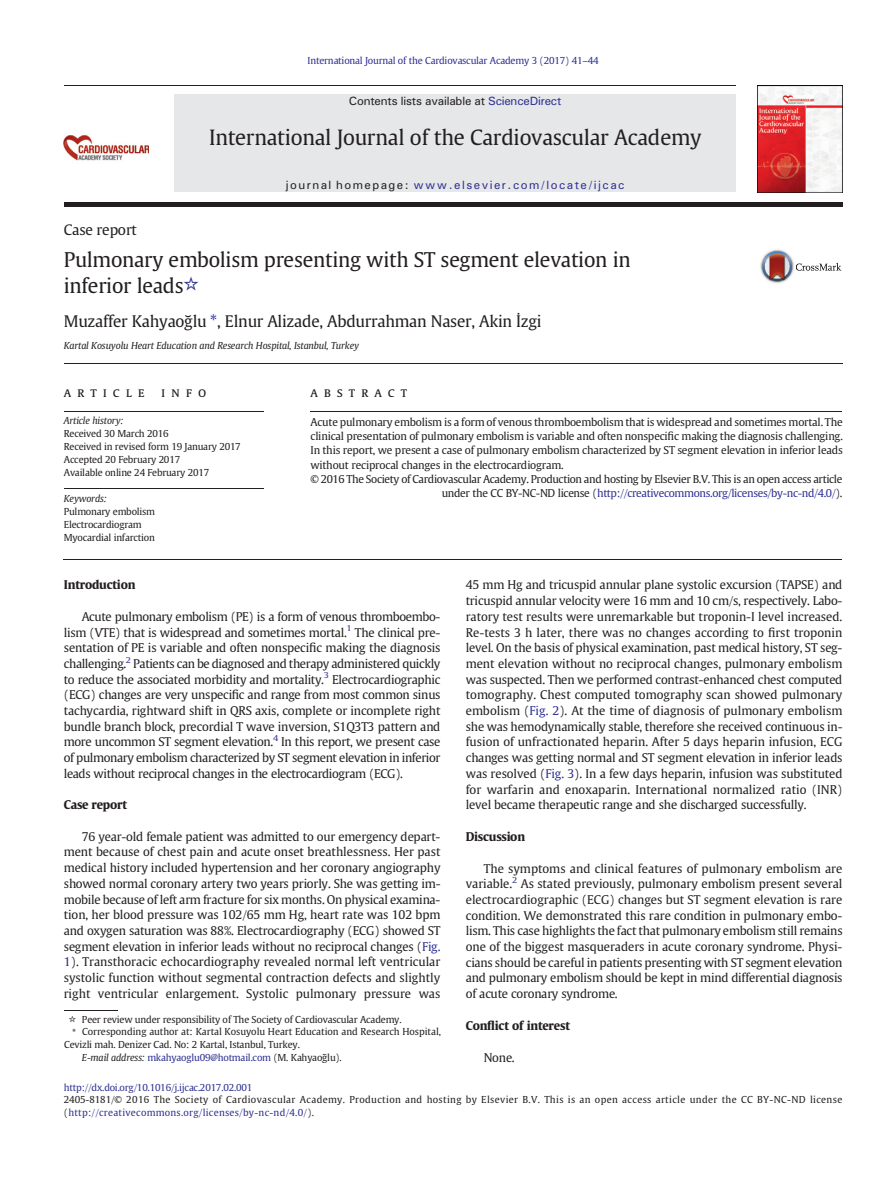
<style>
.page{position:relative;width:893px;height:1191px;background:#fff}
.page>*{position:absolute;margin:0;border:0;box-sizing:border-box;transform-origin:0 0}
.t1{font:20.85px "Adv TT5235 d 5 a 9";letter-spacing:-.01em;color:#231f20}
.t2{font:20.1px/25.8px "Adv TT5235 d 5 a 9";letter-spacing:-.01em;color:#231f20}
.t3{font:15.9px "Adv TT5235 d 5 a 9";letter-spacing:-.01em;color:#231f20}
.t4{font:14.4px "Adv TT5235 d 5 a 9";letter-spacing:-.015em;color:#231f20}
.t5{font:13.5px "Adv TT0 f 485 e 03";letter-spacing:.445em;color:#231f20}
.t6{font:12px/15.8px "Adv TT5235 d 5 a 9";letter-spacing:-.015em;color:#231f20;text-align:justify}
.t7{font:12px "Adv TT28000 ce 1.B";letter-spacing:-.015em;color:#231f20}
.t8{font:12px "Adv T Tc 8 c 83 e 50";letter-spacing:.125em;color:#2e3092}
.t9{font:12px "Adv T Tc 8 c 83 e 50";letter-spacing:-.015em;color:#231f20}
.t10{font:10.8px "Adv TT5235 d 5 a 9";letter-spacing:-.02em;color:#231f20}
.t11{font:10.8px "Adv TT5235 d 5 a 9";letter-spacing:-.025em;color:#2e3092}
.t12{font:9.6px/12.9px "Adv TT5235 d 5 a 9";letter-spacing:-.02em;color:#231f20}
.t13{font:9.6px/12.9px "Adv TT5235 d 5 a 9";letter-spacing:.04em;color:#231f20}
.t14{font:9.6px "Adv TT5235 d 5 a 9";letter-spacing:-.015em;color:#2e3092}
.t15{font:9.6px "Adv TT5235 d 5 a 9";color:#231f20}
.t16{font:9.6px "Adv TT94 c 8263 f.I";letter-spacing:-.02em;color:#231f20}
.s1{font-style:inherit}
.s2{color:#2e3092}
.s3{color:#231f20}
.s4{font-size:18px;color:#2e3092}
.s5{font-family:"Adv TT5235 d 5 a 9+fb"}
.s6{font-family:"Adv TT28000 ce 1.B+fb"}
.s7{font-family:"Adv TT94 c 8263 f.I";color:#231f20}
</style>
<div class="page">
<hr style="left:64px;top:412px;width:200px;height:1px;background:#231f20">
<hr style="left:64px;top:363px;width:778px;height:1px;background:#231f20">
<hr style="left:310px;top:412px;width:532px;height:1px;background:#231f20">
<hr style="left:64px;top:559px;width:247px;height:1px;background:#231f20">
<hr style="left:310px;top:559px;width:532px;height:1px;background:#231f20">
<svg style="left:796px;top:263px;width:45px;height:8px"></svg>
<img style="left:760px;top:249px;width:34px;height:34px">
<hr style="left:64px;top:489px;width:200px;height:1px;background:#231f20">
<hr style="left:64px;top:85px;width:672px;height:1px;background:#231f20">
<hr style="left:64px;top:1010px;width:54px;height:1px;background:#231f20">
<img style="left:757px;top:85px;width:86px;height:107px">
<img style="left:64px;top:135px;width:85px;height:26px">
<div style="left:174px;top:94px;width:562px;height:98px;background:#e6e7e9"></div>
<hr style="left:64px;top:202px;width:778px;height:4px;background:#231f20">
<p class="t14" style="left:308px;top:57px;width:292px">International Journal of the Cardiovascular Academy 3 (2017) 41<span class="s1">–</span>44</p>
<p class="t9" style="left:349px;top:94px;width:214px">Contents lists available at <span class="s2">ScienceDirect</span></p>
<h1 class="t1" style="left:209px;top:129px;width:494px">International Journal of the Cardiovascular Academy</h1>
<p class="t8" style="left:286px;top:177px;width:340px"><span class="s3">journal homepage:</span> www.elsevier.com/locate/ijcac</p>
<p class="t4" style="left:64px;top:223px;width:75px">Case report</p>
<h2 class="t2" style="left:64px;top:249px;width:568px">Pulmonary embolism presenting with ST segment elevation in inferior leads<span class="s2">☆</span></h2>
<h3 class="t3" style="left:64px;top:314px;width:479px">Muzaffer Kahyao<span class="s1">ğ</span>lu <span class="s4">⁎</span>, Elnur Alizade, Abdurrahman Naser, Akin <span class="s1">İ</span>zgi</h3>
<p class="t16" style="left:64px;top:342px;width:297px">Kartal Kosuyolu Heart Education and Research Hospital, Istanbul, Turkey</p>
<p class="t5" style="left:64px;top:383px;width:144px">article info</p>
<p class="t5" style="left:310px;top:383px;width:98px">abstract</p>
<p class="t16" style="left:64px;top:416px;width:61px">Article history:</p>
<p class="t12" style="left:64px;top:428px;width:178px">Received 30 March 2016<br>Received in revised form 19 January 2017<br>Accepted 20 February 2017<br>Available online 24 February 2017</p>
<p class="t10" style="left:310px;top:417px;width:534px">Acute pulmonary embolism is a form of venous thromboembolism that is widespread and sometimes mortal. The</p>
<p class="t10" style="left:310px;top:431px;width:534px">clinical presentation of pulmonary embolism is variable and often nonspeci<span class="s5">fi</span>c making the diagnosis challenging.</p>
<p class="t10" style="left:310px;top:446px;width:534px">In this report, we present a case of pulmonary embolism characterized by ST segment elevation in inferior leads</p>
<p class="t10" style="left:310px;top:460px;width:255px">without reciprocal changes in the electrocardiogram.</p>
<p class="t10" style="left:310px;top:474px;width:533px">© 2016 The Society of Cardiovascular Academy. Production and hosting by Elsevier B.V. This is an open access article</p>
<p class="t11" style="left:442px;top:489px;width:402px"><span class="s3">under the CC BY-NC-ND license (</span>http://creativecommons.org/licenses/by-nc-nd/4.0/<span class="s3">).</span></p>
<p class="t16" style="left:64px;top:495px;width:45px">Keywords:</p>
<p class="t12" style="left:64px;top:506px;width:93px">Pulmonary embolism<br>Electrocardiogram<br>Myocardial infarction</p>
<p class="t7" style="left:64px;top:580px;width:73px">Introduction</p>
<p class="t6" style="left:64px;top:609px;width:378px;text-indent:18px">Acute pulmonary embolism (PE) is a form of venous thromboembo&shy;lism (VTE) that is widespread and sometimes mortal.<sup>1</sup> The clinical pre&shy;sentation of PE is variable and often nonspeci<span class="s5">fi</span>c making the diagnosis challenging.<sup>2</sup> Patients can be diagnosed and therapy administered quickly to reduce the associated morbidity and mortality.<sup>3</sup> Electrocardiographic (ECG) changes are very unspeci<span class="s5">fi</span>c and range from most common sinus tachycardia, rightward shift in QRS axis, complete or incomplete right bundle branch block, precordial T wave inversion, S1Q3T3 pattern and more uncommon ST segment elevation.<sup>4</sup> In this report, we present case of pulmonary embolism characterized by ST segment elevation in inferior leads without reciprocal changes in the electrocardiogram (ECG).</p>
<p class="t7" style="left:64px;top:800px;width:65px">Case report</p>
<p class="t6" style="left:64px;top:829px;width:378px;text-indent:18px">76 year-old female patient was admitted to our emergency depart&shy;ment because of chest pain and acute onset breathlessness. Her past medical history included hypertension and her coronary angiography showed normal coronary artery two years priorly. She was getting im&shy;mobile because of left arm fracture for six months. On physical examina&shy;tion, her blood pressure was 102/65 mm Hg, heart rate was 102 bpm and oxygen saturation was 88%. Electrocardiography (ECG) showed ST segment elevation in inferior leads without no reciprocal changes (<span class="s2">Fig.<br>1</span>). Transthoracic echocardiography revealed normal left ventricular systolic function without segmental contraction defects and slightly right ventricular enlargement. Systolic pulmonary pressure was</p>
<p class="t6" style="left:466px;top:578px;width:378px">45 mm Hg and tricuspid annular plane systolic excursion (TAPSE) and tricuspid annular velocity were 16 mm and 10 cm/s, respectively. Labo&shy;ratory test results were unremarkable but troponin-I level increased.<br>Re-tests 3 h later, there was no changes according to <span class="s5">fi</span>rst troponin level. On the basis of physical examination, past medical history, ST seg&shy;ment elevation without no reciprocal changes, pulmonary embolism was suspected. Then we performed contrast-enhanced chest computed tomography. Chest computed tomography scan showed pulmonary embolism (<span class="s2">Fig. 2</span>). At the time of diagnosis of pulmonary embolism she was hemodynamically stable, therefore she received continuous in&shy;fusion of unfractionated heparin. After 5 days heparin infusion, ECG changes was getting normal and ST segment elevation in inferior leads was resolved (<span class="s2">Fig. 3</span>). In a few days heparin, infusion was substituted for warfarin and enoxaparin. International normalized ratio (INR) level became therapeutic range and she discharged successfully.</p>
<p class="t7" style="left:466px;top:831px;width:61px">Discussion</p>
<p class="t6" style="left:466px;top:861px;width:378px;text-indent:18px">The symptoms and clinical features of pulmonary embolism are variable.<sup>2</sup> As stated previously, pulmonary embolism present several electrocardiographic (ECG) changes but ST segment elevation is rare condition. We demonstrated this rare condition in pulmonary embo&shy;lism. This case highlights the fact that pulmonary embolism still remains one of the biggest masqueraders in acute coronary syndrome. Physi&shy;cians should be careful in patients presenting with ST segment elevation and pulmonary embolism should be kept in mind differential diagnosis of acute coronary syndrome.</p>
<p class="t7" style="left:466px;top:1020px;width:106px">Con<span class="s6">fl</span>ict of interest</p>
<p class="t6" style="left:484px;top:1050px;width:32px">None.</p>
<p class="t15" style="left:69px;top:1015px;width:334px"><span class="s1">☆</span> Peer review under responsibility of The Society of Cardiovascular Academy.</p>
<p class="t15" style="left:72px;top:1027px;width:370px"><span class="s1">⁎</span> Corresponding author at: Kartal Kosuyolu Heart Education and Research Hospital,</p>
<p class="t12" style="left:64px;top:1039px;width:237px">Cevizli mah. Denizer Cad. No: 2 Kartal, Istanbul, Turkey.</p>
<p class="t14" style="left:82px;top:1053px;width:261px"><span class="s7">E-mail address:</span> mkahyaoglu09@hotmail.com <span class="s3">(M. Kahyao</span><span class="s3">ğ</span><span class="s3">lu).</span></p>
<p class="t14" style="left:64px;top:1083px;width:190px">http://dx.doi.org/10.1016/j.ijcac.2017.02.001</p>
<p class="t13" style="left:64px;top:1094px;width:780px">2405-8181/© 2016 The Society of Cardiovascular Academy. Production and hosting by Elsevier B.V. This is an open access article under the CC BY-NC-ND license (<span class="s2">http://creativecommons.org/licenses/by-nc-nd/4.0/</span>).</p>
</div>
